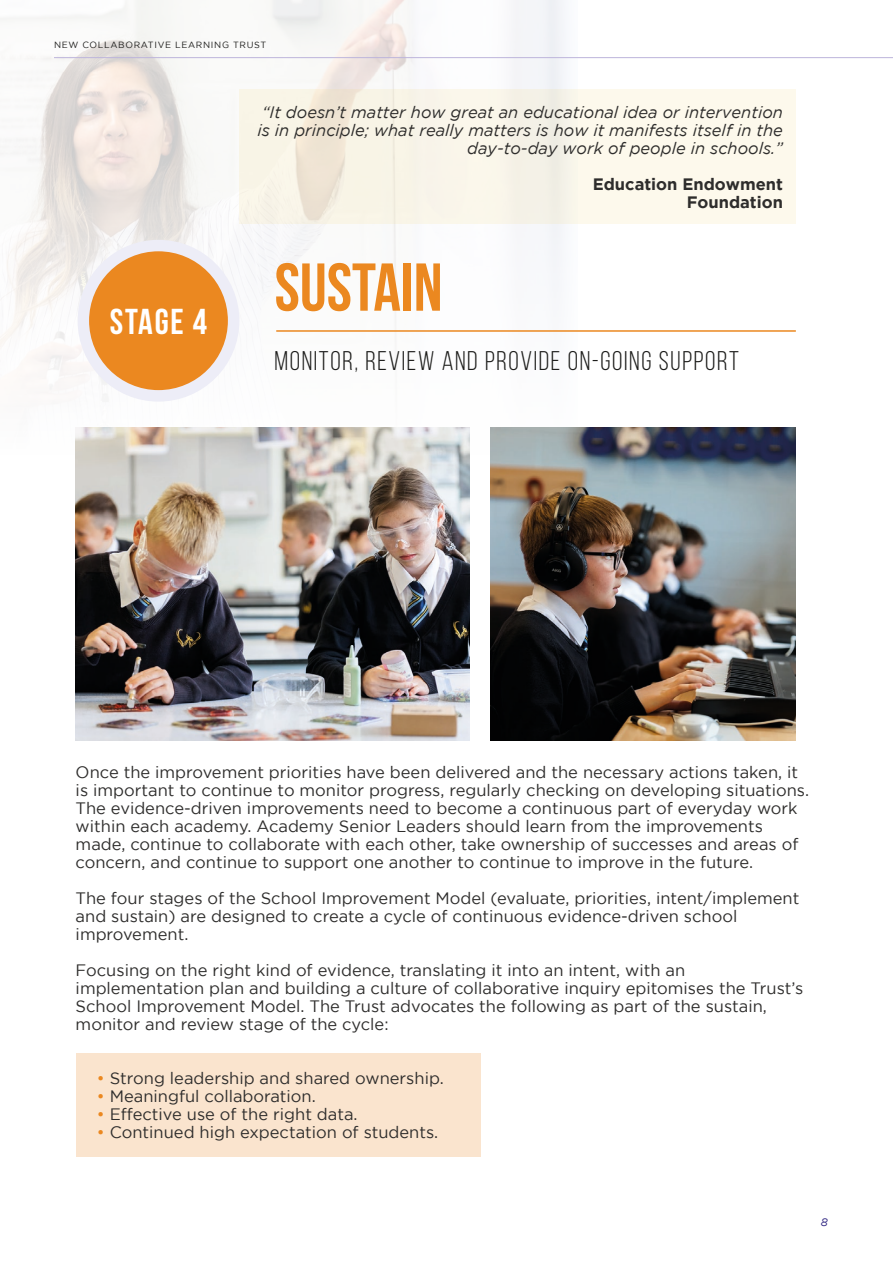
<style>
.page{position:relative;width:893px;height:1263px;background:#fff}
.page>*{position:absolute;margin:0;border:0;box-sizing:border-box;transform-origin:0 0}
.t1{font:700 67.5px "Bebas Neue";color:#eb8820}
.t2{font:700 36px "Bebas Neue";letter-spacing:.05em;color:#fff}
.t3{font:27px "Bebas Neue";letter-spacing:.06em;color:#1d1d1b}
.t4{font:16.5px/18px "Gotham";color:#2e2d2c}
.t5{font:italic 16.5px/18px "Gotham";color:#2e2d2c;text-align:right}
.t6{font:700 16.5px "Gotham";color:#2e2d2c}
.t7{font:italic 10.95px "Gotham";color:#312783}
.t8{font:9px "Gotham";letter-spacing:.075em;color:#1d1d1b}
.s1{color:#eb8820}
</style>
<div class="page">
<img style="left:0;top:0;width:577px;height:465px">
<hr style="left:54px;top:57px;width:839px;height:1px;background:#bdb5db">
<div style="left:76px;top:1053px;width:404px;height:104px;background:#fae4ce"></div>
<div style="left:78px;top:240px;width:161px;height:162px;background:#ededf7;border-radius:50%"></div>
<div style="left:89px;top:251px;width:139px;height:139px;background:#eb8820;border-radius:50%"></div>
<hr style="left:276px;top:330px;width:520px;height:2px;background:#eb8820">
<img style="left:76px;top:427px;width:393px;height:314px">
<img style="left:490px;top:427px;width:306px;height:314px">
<svg style="left:239px;top:90px;width:557px;height:134px;background:#f8f4e7"></svg>
<p class="t8" style="left:54px;top:39px;width:214px">NEW COLLABORATIVE LEARNING TRUST</p>
<p class="t2" style="left:110px;top:302px;width:99px">STAGE 4</p>
<p class="t5" style="left:257px;top:103px;width:527px">“It doesn’t matter how great an educational idea or intervention is in principle; what really matters is how it manifests itself in the day-to-day work of people in schools.”</p>
<p class="t6" style="left:593px;top:174px;width:192px">Education Endowment</p>
<p class="t6" style="left:687px;top:192px;width:98px">Foundation</p>
<p class="t1" style="left:275px;top:250px;width:169px">SUSTAIN</p>
<p class="t3" style="left:275px;top:346px;width:466px">MONITOR, REVIEW AND PROVIDE ON-GOING SUPPORT</p>
<p class="t4" style="left:76px;top:763px;width:735px">Once the improvement priorities have been delivered and the necessary actions taken, it is important to continue to monitor progress, regularly checking on developing situations.<br>The evidence-driven improvements need to become a continuous part of everyday work within each academy. Academy Senior Leaders should learn from the improvements made, continue to collaborate with each other, take ownership of successes and areas of concern, and continue to support one another to continue to improve in the future.</p>
<p class="t4" style="left:76px;top:889px;width:725px">The four stages of the School Improvement Model (evaluate, priorities, intent/implement and sustain) are designed to create a cycle of continuous evidence-driven school improvement.</p>
<p class="t4" style="left:76px;top:961px;width:729px">Focusing on the right kind of evidence, translating it into an intent, with an implementation plan and building a culture of collaborative inquiry epitomises the Trust’s School Improvement Model. The Trust advocates the following as part of the sustain, monitor and review stage of the cycle:</p>
<p class="t4" style="left:97px;top:1069px;width:348px"><span class="s1">•</span> Strong leadership and shared ownership.</p>
<p class="t4" style="left:97px;top:1087px;width:220px"><span class="s1">•</span> Meaningful collaboration.</p>
<p class="t4" style="left:97px;top:1105px;width:262px"><span class="s1">•</span> Effective use of the right data.</p>
<p class="t4" style="left:97px;top:1123px;width:343px"><span class="s1">•</span> Continued high expectation of students.</p>
<p class="t7" style="left:821px;top:1215px;width:9px">8</p>
</div>
